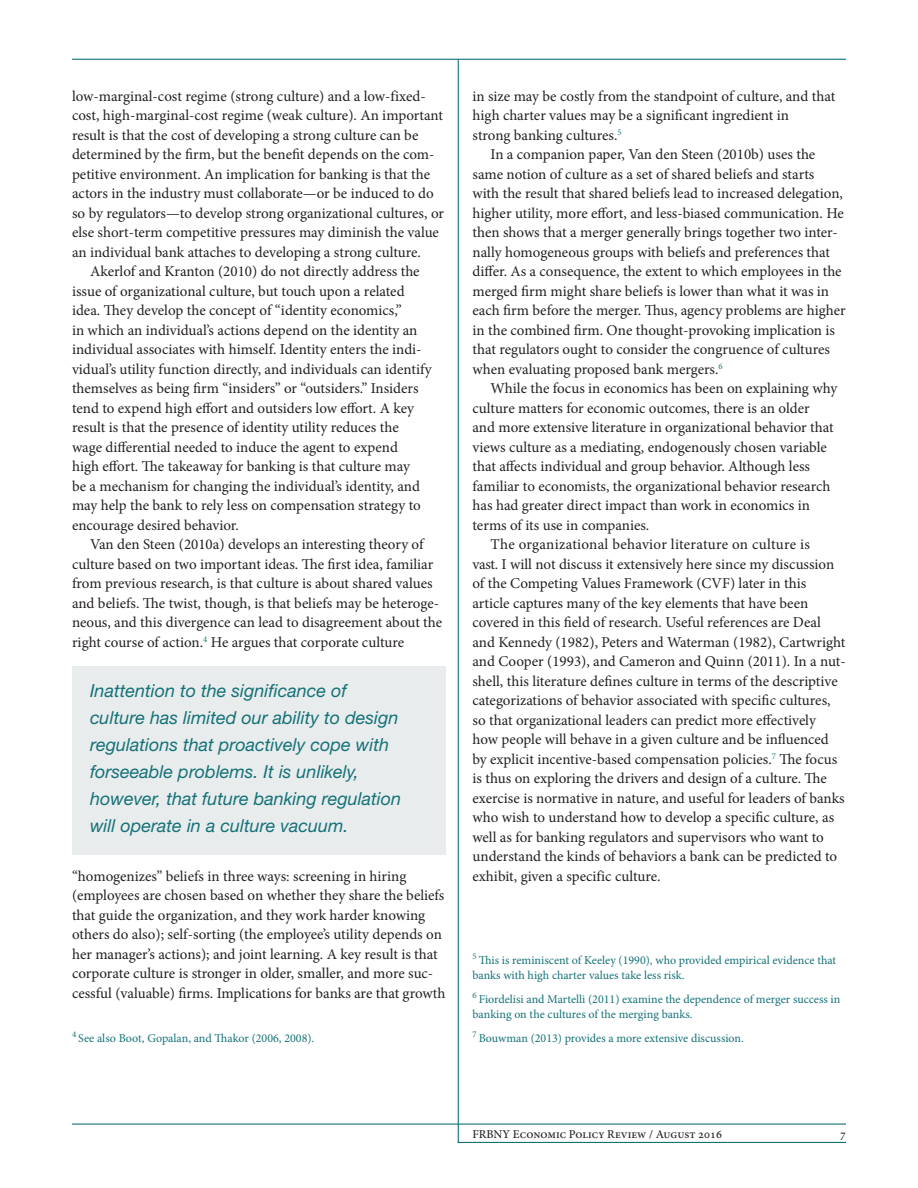
<style>
.page{position:relative;width:918px;height:1188px;background:#fff}
.page>*{position:absolute;margin:0;border:0;box-sizing:border-box;transform-origin:0 0}
.t1{font:italic 18px/27px "Helvetica Neue LT Std";color:#147278}
.t2{font:15px/19.5px "Minion Pro";color:#231f20}
.t3{font:12px/15px "Minion Pro";color:#147278}
.t4{font:500 12px "Minion Pro";color:#231f20}
</style>
<div class="page">
<hr style="left:72px;top:59px;width:774px;height:1px;background:#147278">
<hr style="left:458px;top:1142px;width:388px;height:1px;background:#147278">
<hr style="left:72px;top:1124px;width:774px;height:1px;background:#147278">
<hr style="left:458px;top:59px;width:1px;height:1084px;background:#147278">
<div style="left:72px;top:666px;width:374px;height:189px;background:#e9eced"></div>
<p class="t2" style="left:72px;top:88px;width:355px">low-marginal-cost regime (strong culture) and a low-fixed-</p>
<p class="t2" style="left:72px;top:107px;width:373px">cost, high-marginal-cost regime (weak culture). An important</p>
<p class="t2" style="left:72px;top:127px;width:348px">result is that the cost of developing a strong culture can be</p>
<p class="t2" style="left:72px;top:146px;width:364px">determined by the firm, but the benefit depends on the com-</p>
<p class="t2" style="left:72px;top:166px;width:360px">petitive environment. An implication for banking is that the</p>
<p class="t2" style="left:72px;top:185px;width:363px">actors in the industry must collaborate—or be induced to do</p>
<p class="t2" style="left:72px;top:205px;width:374px">so by regulators—to develop strong organizational cultures, or</p>
<p class="t2" style="left:72px;top:224px;width:369px">else short-term competitive pressures may diminish the value</p>
<p class="t2" style="left:72px;top:244px;width:350px">an individual bank attaches to developing a strong culture.</p>
<p class="t2" style="left:90px;top:263px;width:331px">Akerlof and Kranton (2010) do not directly address the</p>
<p class="t2" style="left:72px;top:283px;width:334px">issue of organizational culture, but touch upon a related</p>
<p class="t2" style="left:72px;top:302px;width:331px">idea. They develop the concept of “identity economics,”</p>
<p class="t2" style="left:72px;top:322px;width:347px">in which an individual’s actions depend on the identity an</p>
<p class="t2" style="left:72px;top:341px;width:351px">individual associates with himself. Identity enters the indi-</p>
<p class="t2" style="left:72px;top:361px;width:361px">vidual’s utility function directly, and individuals can identify</p>
<p class="t2" style="left:72px;top:380px;width:348px">themselves as being firm “insiders” or “outsiders.” Insiders</p>
<p class="t2" style="left:72px;top:400px;width:344px">tend to expend high effort and outsiders low effort. A key</p>
<p class="t2" style="left:72px;top:419px;width:328px">result is that the presence of identity utility reduces the</p>
<p class="t2" style="left:72px;top:439px;width:327px">wage differential needed to induce the agent to expend</p>
<p class="t2" style="left:72px;top:458px;width:340px">high effort. The takeaway for banking is that culture may</p>
<p class="t2" style="left:72px;top:478px;width:349px">be a mechanism for changing the individual’s identity, and</p>
<p class="t2" style="left:72px;top:497px;width:350px">may help the bank to rely less on compensation strategy to</p>
<p class="t2" style="left:72px;top:517px;width:168px">encourage desired behavior.</p>
<p class="t2" style="left:90px;top:536px;width:336px">Van den Steen (2010a) develops an interesting theory of</p>
<p class="t2" style="left:72px;top:556px;width:363px">culture based on two important ideas. The first idea, familiar</p>
<p class="t2" style="left:72px;top:575px;width:362px">from previous research, is that culture is about shared values</p>
<p class="t2" style="left:72px;top:595px;width:369px">and beliefs. The twist, though, is that beliefs may be heteroge-</p>
<p class="t2" style="left:72px;top:614px;width:372px">neous, and this divergence can lead to disagreement about the</p>
<p class="t2" style="left:72px;top:634px;width:334px">right course of action.<sup>4</sup> He argues that corporate culture</p>
<p class="t1" style="left:90px;top:679px;width:313px">Inattention to the significance of culture has limited our ability to design regulations that proactively cope with forseeable problems. It is unlikely, however, that future banking regulation will operate in a culture vacuum.</p>
<p class="t2" style="left:72px;top:868px;width:375px">“homogenizes” beliefs in three ways: screening in hiring (employees are chosen based on whether they share the beliefs that guide the organization, and they work harder knowing others do also); self-sorting (the employee’s utility depends on her manager’s actions); and joint learning. A key result is that corporate culture is stronger in older, smaller, and more suc&shy;cessful (valuable) firms. Implications for banks are that growth</p>
<p class="t3" style="left:72px;top:1032px;width:244px"><sup>4</sup> See also Boot, Gopalan, and Thakor (2006, 2008).</p>
<p class="t2" style="left:473px;top:88px;width:364px">in size may be costly from the standpoint of culture, and that high charter values may be a significant ingredient in<br>strong banking cultures.<sup>5</sup></p>
<p class="t2" style="left:473px;top:146px;width:375px;text-indent:18px">In a companion paper, Van den Steen (2010b) uses the same notion of culture as a set of shared beliefs and starts<br>with the result that shared beliefs lead to increased delegation, higher utility, more effort, and less-biased communication. He then shows that a merger generally brings together two inter&shy;nally homogeneous groups with beliefs and preferences that differ. As a consequence, the extent to which employees in the merged firm might share beliefs is lower than what it was in each firm before the merger. Thus, agency problems are higher in the combined firm. One thought-provoking implication is that regulators ought to consider the congruence of cultures when evaluating proposed bank mergers.<sup>6</sup></p>
<p class="t2" style="left:491px;top:380px;width:349px">While the focus in economics has been on explaining why</p>
<p class="t2" style="left:473px;top:400px;width:339px">culture matters for economic outcomes, there is an older</p>
<p class="t2" style="left:473px;top:419px;width:363px">and more extensive literature in organizational behavior that</p>
<p class="t2" style="left:473px;top:439px;width:356px">views culture as a mediating, endogenously chosen variable</p>
<p class="t2" style="left:473px;top:458px;width:339px">that affects individual and group behavior. Although less</p>
<p class="t2" style="left:473px;top:478px;width:359px">familiar to economists, the organizational behavior research</p>
<p class="t2" style="left:473px;top:497px;width:339px">has had greater direct impact than work in economics in</p>
<p class="t2" style="left:473px;top:517px;width:178px">terms of its use in companies.</p>
<p class="t2" style="left:491px;top:536px;width:321px">The organizational behavior literature on culture is</p>
<p class="t2" style="left:473px;top:556px;width:363px">vast. I will not discuss it extensively here since my discussion</p>
<p class="t2" style="left:473px;top:575px;width:335px">of the Competing Values Framework (CVF) later in this</p>
<p class="t2" style="left:473px;top:595px;width:337px">article captures many of the key elements that have been</p>
<p class="t2" style="left:473px;top:614px;width:350px">covered in this field of research. Useful references are Deal</p>
<p class="t2" style="left:473px;top:634px;width:374px">and Kennedy (1982), Peters and Waterman (1982), Cartwright</p>
<p class="t2" style="left:473px;top:653px;width:375px">and Cooper (1993), and Cameron and Quinn (2011). In a nut-</p>
<p class="t2" style="left:473px;top:673px;width:367px">shell, this literature defines culture in terms of the descriptive</p>
<p class="t2" style="left:473px;top:692px;width:360px">categorizations of behavior associated with specific cultures,</p>
<p class="t2" style="left:473px;top:712px;width:345px">so that organizational leaders can predict more effectively</p>
<p class="t2" style="left:473px;top:731px;width:358px">how people will behave in a given culture and be influenced</p>
<p class="t2" style="left:473px;top:751px;width:366px">by explicit incentive-based compensation policies.<sup>7</sup> The focus</p>
<p class="t2" style="left:473px;top:770px;width:356px">is thus on exploring the drivers and design of a culture. The</p>
<p class="t2" style="left:473px;top:790px;width:374px">exercise is normative in nature, and useful for leaders of banks</p>
<p class="t2" style="left:473px;top:809px;width:363px">who wish to understand how to develop a specific culture, as</p>
<p class="t2" style="left:473px;top:829px;width:353px">well as for banking regulators and supervisors who want to</p>
<p class="t2" style="left:473px;top:848px;width:366px">understand the kinds of behaviors a bank can be predicted to</p>
<p class="t2" style="left:473px;top:868px;width:190px">exhibit, given a specific culture.</p>
<p class="t3" style="left:473px;top:954px;width:365px"><sup>5</sup> This is reminiscent of Keeley (1990), who provided empirical evidence that banks with high charter values take less risk.</p>
<p class="t3" style="left:473px;top:993px;width:369px"><sup>6</sup> Fiordelisi and Martelli (2011) examine the dependence of merger success in banking on the cultures of the merging banks.</p>
<p class="t3" style="left:473px;top:1032px;width:273px"><sup>7</sup> Bouwman (2013) provides a more extensive discussion.</p>
<p class="t4" style="left:473px;top:1127px;width:251px">FRBNY Economic Policy Review / August 2016</p>
<p class="t4" style="left:840px;top:1127px;width:7px">7</p>
</div>
